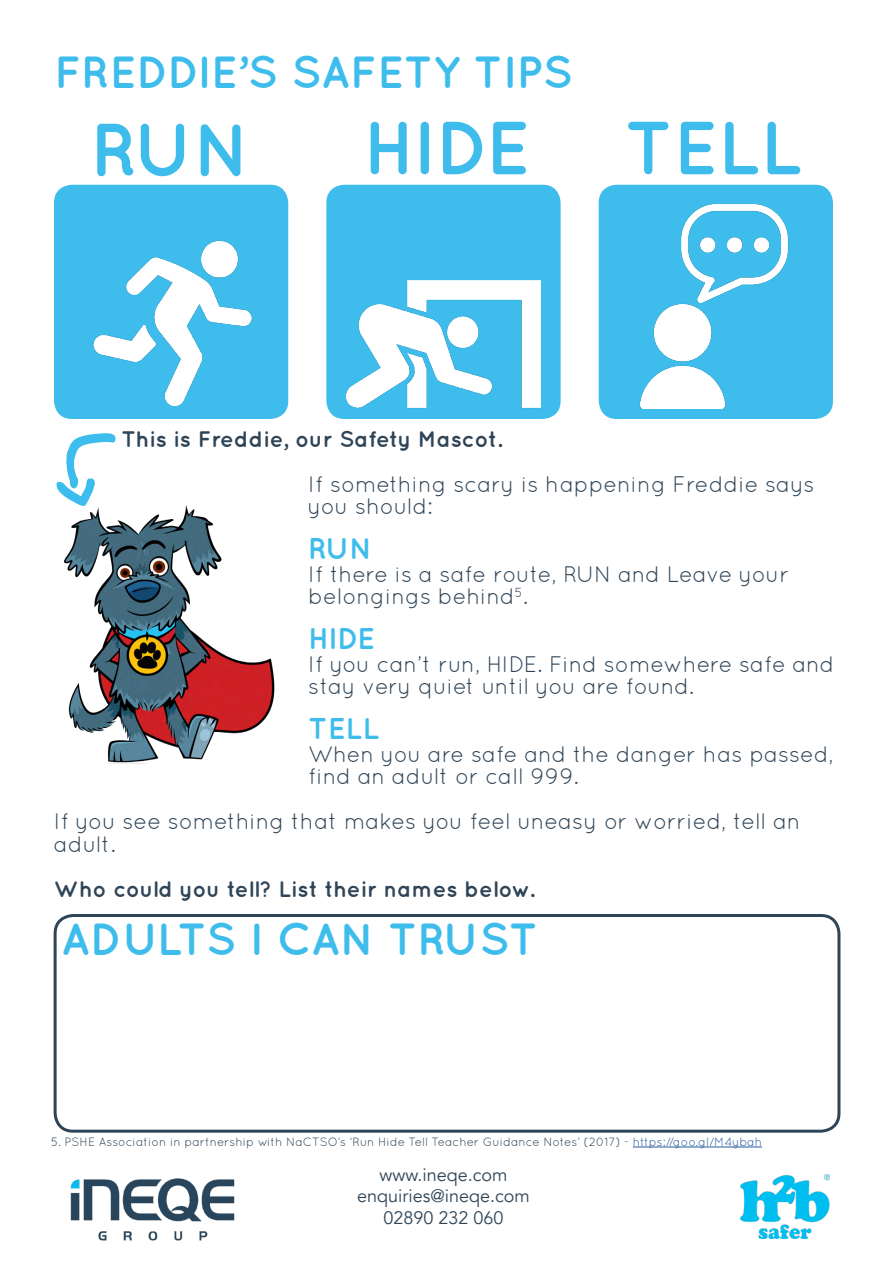
<style>
.page{position:relative;width:893px;height:1263px;background:#fff}
.page>*{position:absolute;margin:0;border:0;box-sizing:border-box;transform-origin:0 0}
.t1{font:700 75px "Quicksand";letter-spacing:-.01em;color:#3ebdec}
.t2{font:700 45px "Quicksand";color:#3ebdec}
.t3{font:700 30px "Quicksand";letter-spacing:-.01em;color:#3ebdec}
.t4{font:22.5px/22.5px "Quicksand";color:#2f4557}
.t5{font:700 22.5px "Quicksand";color:#2f4557}
.t6{font:18px/21.6px "Avenir";color:#2f4557;text-align:center}
.t7{font:12px "Quicksand";color:#2f4557}
.s1{color:#275b9b}
</style>
<div class="page">
<div style="left:54px;top:185px;width:234px;height:234px;background:#3ebdec;border-radius:18px"></div>
<div style="left:326px;top:185px;width:235px;height:234px;background:#3ebdec;border-radius:18px"></div>
<div style="left:599px;top:185px;width:234px;height:234px;background:#3ebdec;border-radius:18px"></div>
<img style="left:347px;top:281px;width:193px;height:127px">
<img style="left:93px;top:240px;width:159px;height:165px">
<img style="left:639px;top:203px;width:150px;height:205px">
<img style="left:64px;top:505px;width:211px;height:259px">
<img style="left:70px;top:1178px;width:165px;height:63px">
<img style="left:740px;top:1174px;width:89px;height:64px">
<hr style="left:633px;top:1147px;width:129px;height:1px;background:#275b9b">
<div style="left:54px;top:914px;width:786px;height:219px;border:3px solid #2f4557;border-radius:18px"></div>
<svg style="left:57px;top:433px;width:59px;height:73px"></svg>
<h2 class="t2" style="left:54px;top:45px;width:520px">FREDDIE’S SAFETY TIPS</h2>
<h1 class="t1" style="left:91px;top:105px;width:162px">RUN</h1>
<h1 class="t1" style="left:363px;top:103px;width:168px">HIDE</h1>
<h1 class="t1" style="left:624px;top:103px;width:179px">TELL</h1>
<p class="t5" style="left:122px;top:425px;width:382px">This is Freddie, our Safety Mascot.</p>
<p class="t4" style="left:308px;top:472px;width:508px">If something scary is happening Freddie says you should:</p>
<h3 class="t3" style="left:308px;top:531px;width:66px">RUN</h3>
<p class="t4" style="left:308px;top:562px;width:482px">If there is a safe route, RUN and Leave your belongings behind<sup>5</sup>.</p>
<h3 class="t3" style="left:308px;top:621px;width:68px">HIDE</h3>
<p class="t4" style="left:308px;top:652px;width:528px">If you can’t run, HIDE. Find somewhere safe and stay very quiet until you are found.</p>
<h3 class="t3" style="left:308px;top:711px;width:73px">TELL</h3>
<p class="t4" style="left:308px;top:742px;width:527px">When you are safe and the danger has passed, find an adult or call 999.</p>
<p class="t4" style="left:54px;top:810px;width:748px">If you see something that makes you feel uneasy or worried, tell an adult.</p>
<p class="t5" style="left:54px;top:875px;width:482px">Who could you tell? List their names below.</p>
<h2 class="t2" style="left:61px;top:912px;width:479px">ADULTS I CAN TRUST</h2>
<p class="t7" style="left:51px;top:1135px;width:713px">5. PSHE Association in partnership with NaCTSO’s ‘Run Hide Tell Teacher Guidance Notes’ (2017) - <span class="s1">https://goo.gl/M4ybah</span></p>
<p class="t6" style="left:357px;top:1164px;width:174px">www.ineqe.com enquiries@ineqe.com<br>02890 232 060</p>
</div>
